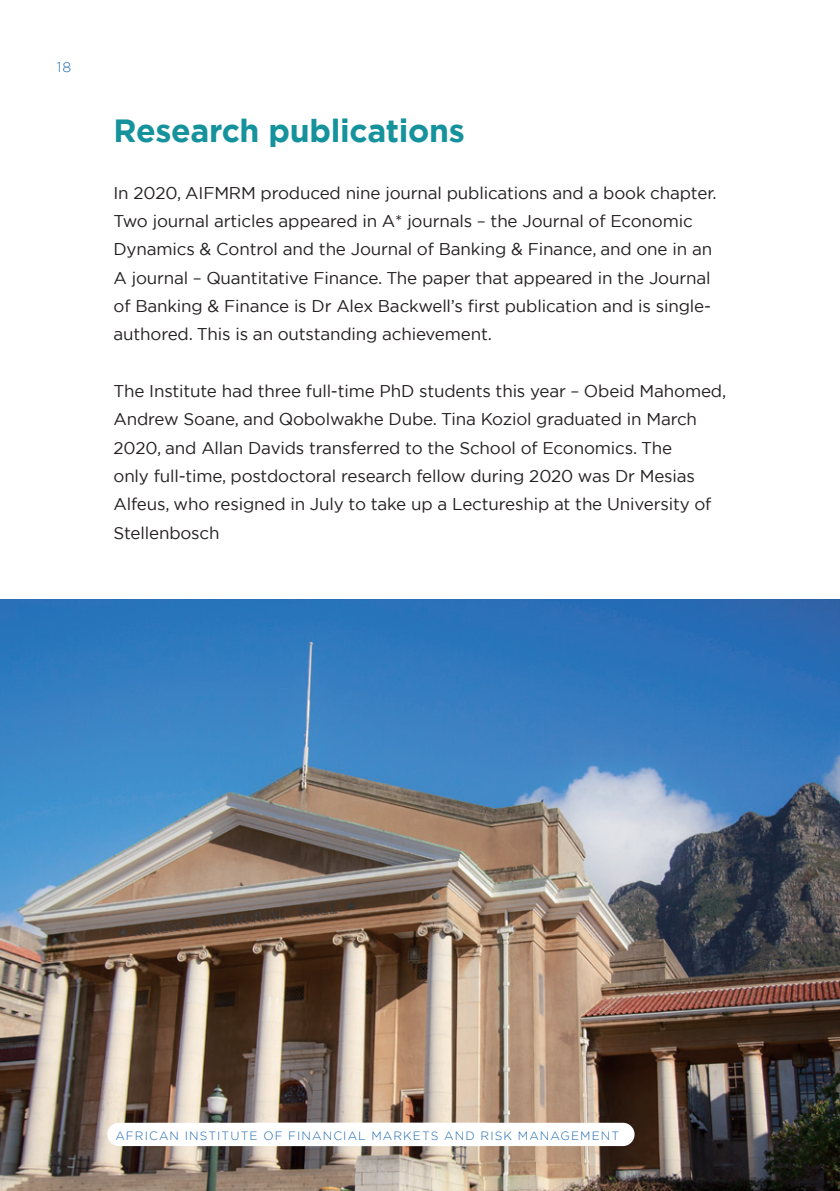
<style>
.page{position:relative;width:840px;height:1191px;background:#fff}
.page>*{position:absolute;margin:0;border:0;box-sizing:border-box;transform-origin:0 0}
.t1{font:700 32px "Gotham";letter-spacing:-.01em;color:#15929c}
.t2{font:17px/28.4px "Gotham";letter-spacing:-.01em;color:#231f20}
.t3{font:300 14px "Gotham";color:#1a66b0}
.t4{font:300 12px "Gotham";letter-spacing:.09em;color:#1a66b0}
</style>
<div class="page">
<img style="left:0;top:600px;width:839px;height:591px">
<svg style="left:107px;top:1122px;width:527px;height:24px"></svg>
<p class="t3" style="left:57px;top:59px;width:16px">18</p>
<h1 class="t1" style="left:113px;top:109px;width:353px">Research publications</h1>
<p class="t2" style="left:113px;top:178px;width:604px">In 2020, AIFMRM produced nine journal publications and a book chapter.<br>Two journal articles appeared in A* journals – the Journal of Economic Dynamics &amp; Control and the Journal of Banking &amp; Finance, and one in an A journal – Quantitative Finance. The paper that appeared in the Journal of Banking &amp; Finance is Dr Alex Backwell’s first publication and is single&shy;authored. This is an outstanding achievement.</p>
<p class="t2" style="left:113px;top:376px;width:614px">The Institute had three full-time PhD students this year – Obeid Mahomed, Andrew Soane, and Qobolwakhe Dube. Tina Koziol graduated in March 2020, and Allan Davids transferred to the School of Economics. The<br>only full-time, postdoctoral research fellow during 2020 was Dr Mesias Alfeus, who resigned in July to take up a Lectureship at the University of Stellenbosch</p>
<p class="t4" style="left:115px;top:1128px;width:505px">AFRICAN INSTITUTE OF FINANCIAL MARKETS AND RISK MANAGEMENT</p>
</div>
